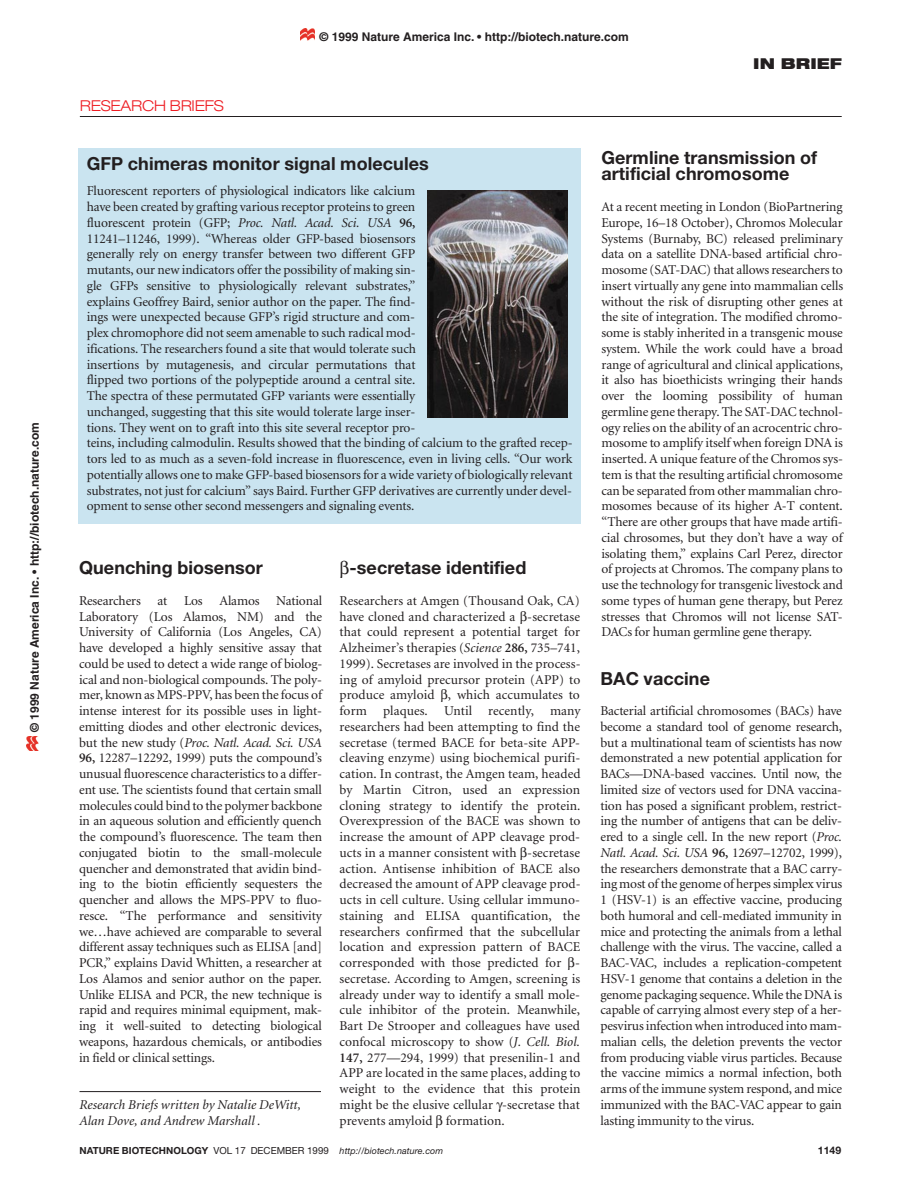
<style>
.page{position:relative;width:918px;height:1188px;background:#fff}
.page>*{position:absolute;margin:0;border:0;box-sizing:border-box;transform-origin:0 0}
.t1{font:700 18px/15.8px "Helvetica Neue";letter-spacing:.005em;color:#231f20}
.t2{font:300 expanded 15px "Helvetica Neue";letter-spacing:-.015em;color:#ee1d23}
.t3{font:900 expanded 15px "Helvetica Neue";letter-spacing:.01em;color:#231f20}
.t4{font:13.5px/15.8px "Minion";letter-spacing:-.01em;color:#231f20;text-align:justify}
.t5{font:italic 13.5px/15.8px "Minion";letter-spacing:.005em;color:#231f20}
.t6{font:700 12px "Helvetica";color:#231f20}
.t7{font:700 10.5px "Helvetica Neue";color:#231f20}
.t8{font:italic 9px "Helvetica Neue";letter-spacing:.005em;color:#231f20}
.s1{font-style:italic}
.s2{font-weight:600}
.s3{font-weight:700;font-style:normal;font-size:9.75px}
.s4{font-style:normal;font-size:9.75px}
</style>
<div class="page">
<div style="left:78px;top:149px;width:503px;height:375px;background:#cae4f0"></div>
<hr style="left:80px;top:116px;width:762px;height:1px;background:#231f20">
<img style="left:428px;top:190px;width:140px;height:227px">
<hr style="left:80px;top:1091px;width:241px;height:1px;background:#231f20">
<img style="left:301px;top:28px;width:14px;height:13px">
<img style="left:26px;top:736px;width:13px;height:14px">
<p class="t6" style="left:27px;top:732px;width:311px;rotate:-90deg">© 1999 Nature America Inc. • http://biotech.nature.com</p>
<p class="t2" style="left:80px;top:100px;width:145px">RESEARCH BRIEFS</p>
<p class="t6" style="left:320px;top:29px;width:311px">© 1999 Nature America Inc. • http://biotech.nature.com</p>
<p class="t3" style="left:753px;top:58px;width:90px">IN BRIEF</p>
<h1 class="t1" style="left:87px;top:157px;width:343px">GFP chimeras monitor signal molecules</h1>
<p class="t4" style="left:87px;top:184px;width:487px;text-align:left">Fluorescent reporters of physiological indicators like calcium<br>have been created by grafting various receptor proteins to green<br>fluorescent protein (GFP; <span class="s1">Proc. Natl. Acad. Sci. USA</span> <span class="s2">96,<br></span>11241–11246, 1999). “Whereas older GFP-based biosensors<br>generally rely on energy transfer between two different GFP<br>mutants, our new indicators offer the possibility of making sin-<br>gle GFPs sensitive to physiologically relevant substrates,”<br>explains Geoffrey Baird, senior author on the paper. The find-<br>ings were unexpected because GFP’s rigid structure and com-<br>plex chromophore did not seem amenable to such radical mod-<br>ifications. The researchers found a site that would tolerate such<br>insertions by mutagenesis, and circular permutations that<br>flipped two portions of the polypeptide around a central site.<br>The spectra of these permutated GFP variants were essentially<br>unchanged, suggesting that this site would tolerate large inser-<br>tions. They went on to graft into this site several receptor pro-<br>teins, including calmodulin. Results showed that the binding of calcium to the grafted recep&shy;tors led to as much as a seven-fold increase in fluorescence, even in living cells. “Our work potentially allows one to make GFP-based biosensors for a wide variety of biologically relevant substrates, not just for calcium” says Baird. Further GFP derivatives are currently under devel&shy;opment to sense other second messengers and signaling events.</p>
<h1 class="t1" style="left:79px;top:561px;width:185px">Quenching biosensor</h1>
<p class="t4" style="left:79px;top:594px;width:245px">Researchers at Los Alamos National Laboratory (Los Alamos, NM) and the University of California (Los Angeles, CA) have developed a highly sensitive assay that could be used to detect a wide range of biolog&shy;ical and non-biological compounds. The poly&shy;mer, known as MPS-PPV, has been the focus of intense interest for its possible uses in light&shy;emitting diodes and other electronic devices, but the new study (<span class="s1">Proc. Natl. Acad. Sci. USA </span><span class="s2">96,</span> 12287–12292, 1999) puts the compound’s unusual fluorescence characteristics to a differ&shy;ent use. The scientists found that certain small molecules could bind to the polymer backbone in an aqueous solution and efficiently quench the compound’s fluorescence. The team then conjugated biotin to the small-molecule quencher and demonstrated that avidin bind&shy;ing to the biotin efficiently sequesters the quencher and allows the MPS-PPV to fluo&shy;resce. “The performance and sensitivity we…have achieved are comparable to several different assay techniques such as ELISA [and] PCR,” explains David Whitten, a researcher at Los Alamos and senior author on the paper.<br>Unlike ELISA and PCR, the new technique is rapid and requires minimal equipment, mak&shy;ing it well-suited to detecting biological weapons, hazardous chemicals, or antibodies in field or clinical settings.</p>
<p class="t5" style="left:80px;top:1098px;width:223px">Research Briefs written by Natalie DeWitt,<br>Alan Dove, and Andrew Marshall .</p>
<h1 class="t1" style="left:350px;top:562px;width:178px">-secretase identified</h1>
<p class="t4" style="left:340px;top:594px;width:243px">Researchers at Amgen (Thousand Oak, CA) have cloned and characterized a -secretase that could represent a potential target for Alzheimer’s therapies (<span class="s1">Science</span> <span class="s2">286,</span> 735–741, 1999). Secretases are involved in the process&shy;ing of amyloid precursor protein (APP) to produce amyloid , which accumulates to form plaques. Until recently, many researchers had been attempting to find the secretase (termed BACE for beta-site APP&shy;cleaving enzyme) using biochemical purifi&shy;cation. In contrast, the Amgen team, headed by Martin Citron, used an expression cloning strategy to identify the protein.<br>Overexpression of the BACE was shown to increase the amount of APP cleavage prod&shy;ucts in a manner consistent with -secretase action. Antisense inhibition of BACE also decreased the amount of APP cleavage prod&shy;ucts in cell culture. Using cellular immuno&shy;staining and ELISA quantification, the researchers confirmed that the subcellular location and expression pattern of BACE corresponded with those predicted for - secretase. According to Amgen, screening is already under way to identify a small mole&shy;cule inhibitor of the protein. Meanwhile, Bart De Strooper and colleagues have used confocal microscopy to show (<span class="s1">J. Cell. Biol.<br></span><span class="s2">147,</span> 277—294, 1999) that presenilin-1 and APP are located in the same places, adding to weight to the evidence that this protein might be the elusive cellular -secretase that prevents amyloid formation.</p>
<h1 class="t1" style="left:601px;top:152px;width:217px">Germline transmission of artificial chromosome</h1>
<p class="t4" style="left:601px;top:200px;width:243px">At a recent meeting in London (BioPartnering Europe, 16–18 October), Chromos Molecular Systems (Burnaby, BC) released preliminary data on a satellite DNA-based artificial chro&shy;mosome (SAT-DAC) that allows researchers to insert virtually any gene into mammalian cells without the risk of disrupting other genes at the site of integration. The modified chromo&shy;some is stably inherited in a transgenic mouse system. While the work could have a broad range of agricultural and clinical applications, it also has bioethicists wringing their hands over the looming possibility of human germline gene therapy. The SAT-DAC technol&shy;ogy relies on the ability of an acrocentric chro&shy;mosome to amplify itself when foreign DNA is inserted. A unique feature of the Chromos sys&shy;tem is that the resulting artificial chromosome can be separated from other mammalian chro&shy;mosomes because of its higher A-T content. “There are other groups that have made artifi&shy;cial chrosomes, but they don’t have a way of isolating them,” explains Carl Perez, director of projects at Chromos. The company plans to use the technology for transgenic livestock and some types of human gene therapy, but Perez stresses that Chromos will not license SAT-DACs for human germline gene therapy.</p>
<h1 class="t1" style="left:601px;top:672px;width:111px">BAC vaccine</h1>
<p class="t4" style="left:601px;top:704px;width:243px">Bacterial artificial chromosomes (BACs) have become a standard tool of genome research, but a multinational team of scientists has now demonstrated a new potential application for BACs—DNA-based vaccines. Until now, the limited size of vectors used for DNA vaccina&shy;tion has posed a significant problem, restrict&shy;ing the number of antigens that can be deliv&shy;ered to a single cell. In the new report (<span class="s1">Proc.<br>Natl. Acad. Sci. USA</span> <span class="s2">96,</span> 12697–12702, 1999), the researchers demonstrate that a BAC carry&shy;ing most of the genome of herpes simplex virus 1 (HSV-1) is an effective vaccine, producing both humoral and cell-mediated immunity in mice and protecting the animals from a lethal challenge with the virus. The vaccine, called a BAC-VAC, includes a replication-competent HSV-1 genome that contains a deletion in the genome packaging sequence. While the DNA is capable of carrying almost every step of a her&shy;pesvirus infection when introduced into mam&shy;malian cells, the deletion prevents the vector from producing viable virus particles. Because the vaccine mimics a normal infection, both arms of the immune system respond, and mice immunized with the BAC-VAC appear to gain lasting immunity to the virus.</p>
<p class="t8" style="left:79px;top:1147px;width:365px"><span class="s3">NATURE BIOTECHNOLOGY</span> <span class="s4">VOL 17 DECEMBER 1999</span> http://biotech.nature.com</p>
<p class="t7" style="left:818px;top:1146px;width:25px">1149</p>
</div>
